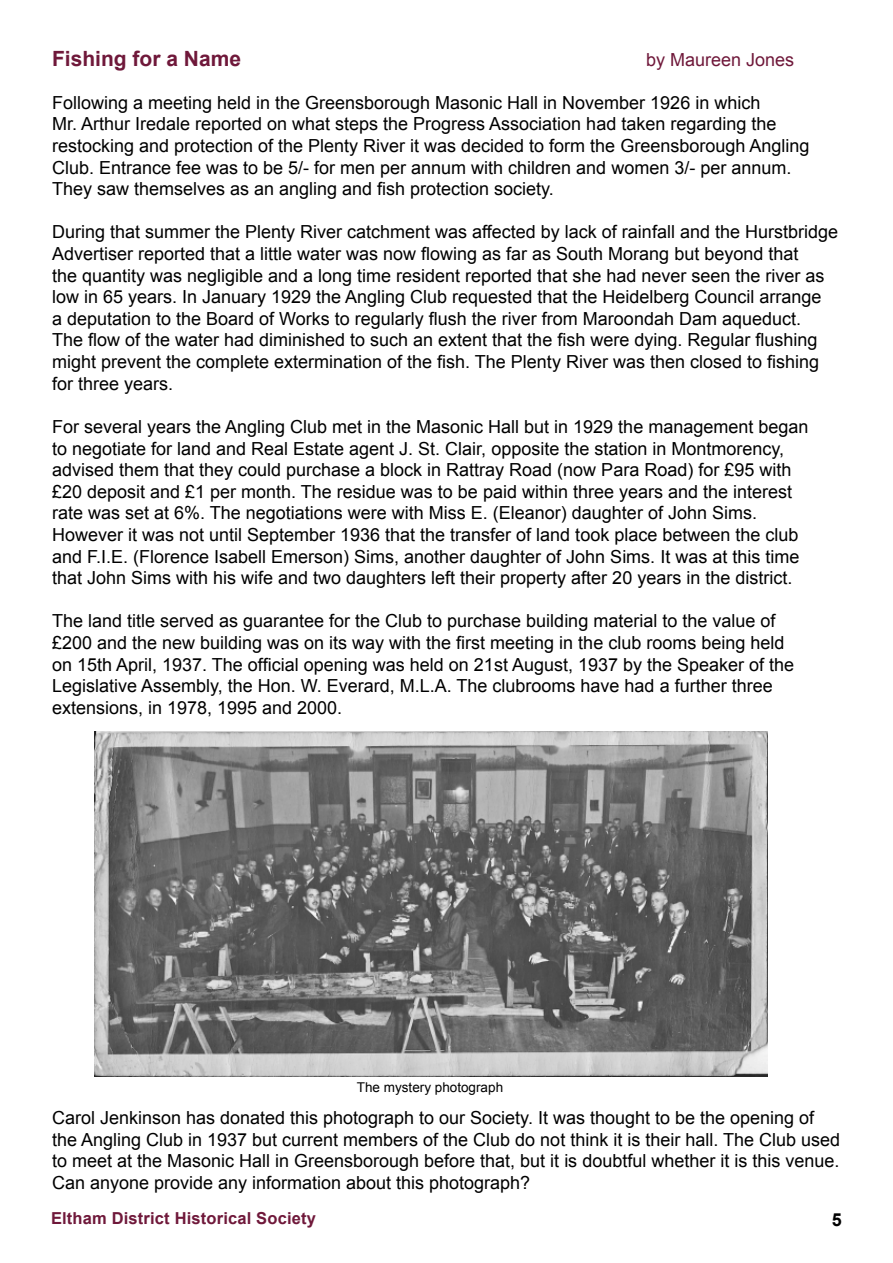
<style>
.page{position:relative;width:893px;height:1263px;background:#fff}
.page>*{position:absolute;margin:0;border:0;box-sizing:border-box;transform-origin:0 0}
.t1{font:700 21px "Arial";color:#6f183a}
.t2{font:18px/21.6px "Arial";color:#000}
.t3{font:18px "Arial";color:#6f183a}
.t4{font:700 18px "Arial";color:#000}
.t5{font:700 16.5px "Arial";letter-spacing:.01em;color:#6f183a}
.t6{font:13.5px "Arial";color:#000}
</style>
<div class="page">
<img style="left:95px;top:732px;width:672px;height:344px">
<p class="t1" style="left:52px;top:44px;width:191px">Fishing for a Name</p>
<p class="t3" style="left:646px;top:48px;width:150px">by Maureen Jones</p>
<p class="t2" style="left:52px;top:92px;width:759px">Following a meeting held in the Greensborough Masonic Hall in November 1926 in which<br>Mr. Arthur Iredale reported on what steps the Progress Association had taken regarding the restocking and protection of the Plenty River it was decided to form the Greensborough Angling Club. Entrance fee was to be 5/- for men per annum with children and women 3/- per annum.<br>They saw themselves as an angling and fish protection society.</p>
<p class="t2" style="left:52px;top:222px;width:788px">During that summer the Plenty River catchment was affected by lack of rainfall and the Hurstbridge Advertiser reported that a little water was now flowing as far as South Morang but beyond that<br>the quantity was negligible and a long time resident reported that she had never seen the river as low in 65 years. In January 1929 the Angling Club requested that the Heidelberg Council arrange<br>a deputation to the Board of Works to regularly flush the river from Maroondah Dam aqueduct.<br>The flow of the water had diminished to such an extent that the fish were dying. Regular flushing might prevent the complete extermination of the fish. The Plenty River was then closed to fishing for three years.</p>
<p class="t2" style="left:52px;top:416px;width:758px">For several years the Angling Club met in the Masonic Hall but in 1929 the management began to negotiate for land and Real Estate agent J. St. Clair, opposite the station in Montmorency, advised them that they could purchase a block in Rattray Road (now Para Road) for £95 with £20 deposit and £1 per month. The residue was to be paid within three years and the interest rate was set at 6%. The negotiations were with Miss E. (Eleanor) daughter of John Sims.<br>However it was not until September 1936 that the transfer of land took place between the club and F.I.E. (Florence Isabell Emerson) Sims, another daughter of John Sims. It was at this time that John Sims with his wife and two daughters left their property after 20 years in the district.</p>
<p class="t2" style="left:52px;top:610px;width:744px">The land title served as guarantee for the Club to purchase building material to the value of £200 and the new building was on its way with the first meeting in the club rooms being held on 15th April, 1937. The official opening was held on 21st August, 1937 by the Speaker of the Legislative Assembly, the Hon. W. Everard, M.L.A. The clubrooms have had a further three extensions, in 1978, 1995 and 2000.</p>
<p class="t6" style="left:357px;top:1079px;width:148px">The mystery photograph</p>
<p class="t2" style="left:52px;top:1107px;width:790px">Carol Jenkinson has donated this photograph to our Society. It was thought to be the opening of the Angling Club in 1937 but current members of the Club do not think it is their hall. The Club used to meet at the Masonic Hall in Greensborough before that, but it is doubtful whether it is this venue.<br>Can anyone provide any information about this photograph?</p>
<p class="t5" style="left:51px;top:1207px;width:266px">Eltham District Historical Society</p>
<p class="t4" style="left:832px;top:1207px;width:12px">5</p>
</div>
